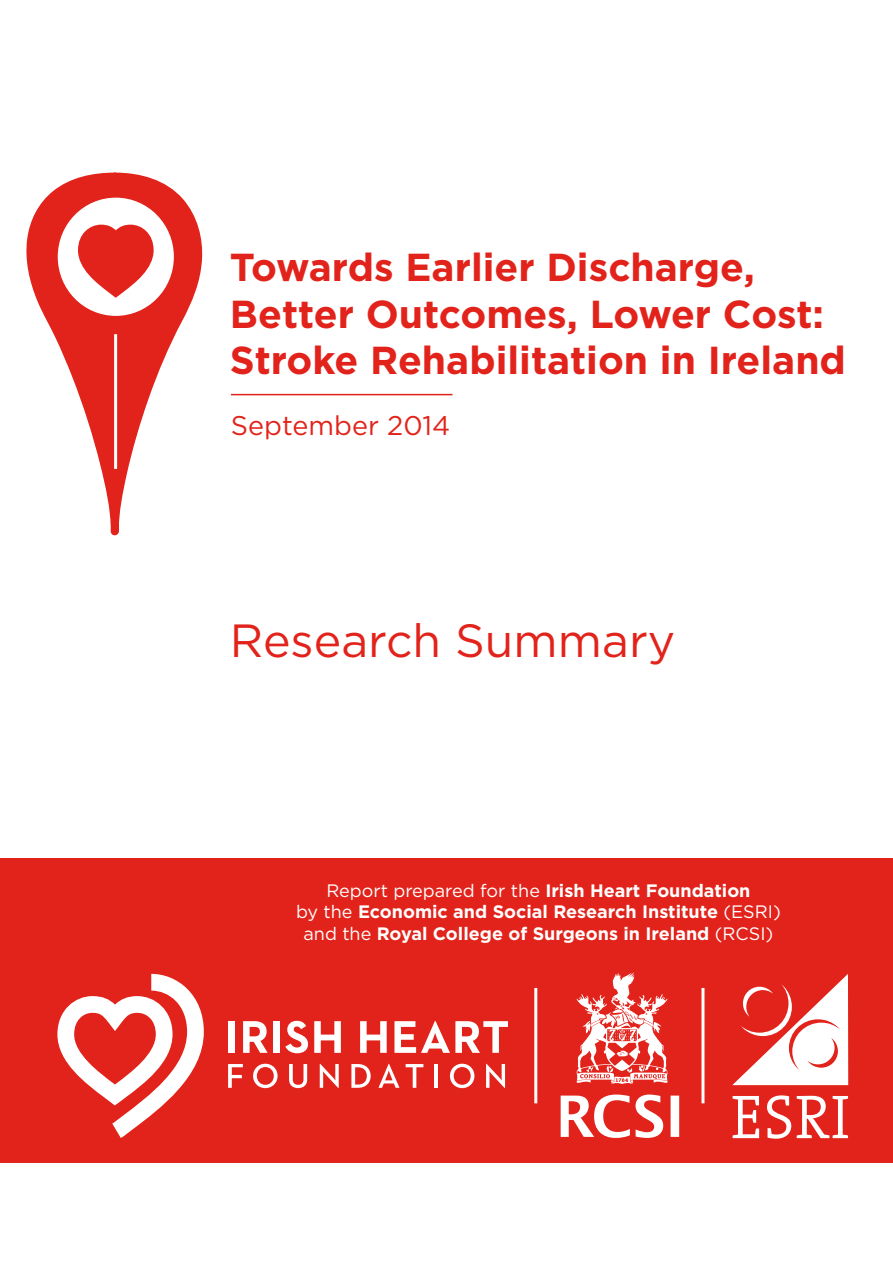
<style>
.page{position:relative;width:893px;height:1263px;background:#fff}
.page>*{position:absolute;margin:0;border:0;box-sizing:border-box;transform-origin:0 0}
.t1{font:46.5px "Gotham";color:#e2231b}
.t2{font:700 39px/46.8px "Gotham";color:#e2231b}
.t3{font:27px "Gotham";color:#e2231b}
.t4{font:700 18px/21.6px "Gotham";color:#fff;text-align:center}
.s1{font-weight:400}
</style>
<div class="page">
<div style="left:0;top:858px;width:893px;height:304px;background:#e2231b"></div>
<svg style="left:733px;top:1096px;width:26px;height:42px"></svg>
<svg style="left:767px;top:1095px;width:24px;height:44px"></svg>
<svg style="left:797px;top:1096px;width:51px;height:42px"></svg>
<svg style="left:732px;top:974px;width:116px;height:111px"></svg>
<hr style="left:231px;top:394px;width:221px;height:1px;background:#e2231b">
<svg style="left:26px;top:172px;width:177px;height:802px"></svg>
<div style="left:58px;top:198px;width:115px;height:117px;background:#fff;border-radius:50%"></div>
<div style="left:58px;top:198px;width:116px;height:118px;border:2px solid #fff;border-radius:50%"></div>
<hr style="left:114px;top:334px;width:3px;height:135px;background:#fff">
<svg style="left:78px;top:225px;width:76px;height:73px"></svg>
<svg style="left:57px;top:974px;width:147px;height:164px"></svg>
<div style="left:229px;top:1021px;width:6px;height:32px;background:#fff"></div>
<svg style="left:243px;top:1021px;width:25px;height:32px"></svg>
<div style="left:274px;top:1021px;width:6px;height:32px;background:#fff"></div>
<svg style="left:285px;top:1021px;width:23px;height:32px"></svg>
<svg style="left:314px;top:1021px;width:27px;height:32px"></svg>
<svg style="left:360px;top:1021px;width:27px;height:32px"></svg>
<svg style="left:394px;top:1021px;width:114px;height:32px"></svg>
<svg style="left:228px;top:1064px;width:15px;height:24px"></svg>
<svg style="left:253px;top:1064px;width:25px;height:24px"></svg>
<svg style="left:289px;top:1064px;width:18px;height:24px"></svg>
<svg style="left:320px;top:1064px;width:19px;height:24px"></svg>
<svg style="left:351px;top:1064px;width:20px;height:24px"></svg>
<svg style="left:378px;top:1064px;width:21px;height:24px"></svg>
<svg style="left:406px;top:1064px;width:17px;height:24px"></svg>
<hr style="left:434px;top:1064px;width:4px;height:24px;background:#fff">
<svg style="left:450px;top:1064px;width:24px;height:24px"></svg>
<svg style="left:486px;top:1064px;width:19px;height:24px"></svg>
<hr style="left:534px;top:988px;width:3px;height:115px;background:#fff">
<hr style="left:701px;top:988px;width:3px;height:115px;background:#fff">
<svg style="left:561px;top:1094px;width:118px;height:44px"></svg>
<svg style="left:576px;top:972px;width:92px;height:112px"></svg>
<h2 class="t2" style="left:230px;top:243px;width:617px">Towards Earlier Discharge,<br>Better Outcomes, Lower Cost:<br>Stroke Rehabilitation in Ireland</h2>
<h3 class="t3" style="left:231px;top:408px;width:221px">September 2014</h3>
<h1 class="t1" style="left:230px;top:611px;width:447px">Research Summary</h1>
<p class="t4" style="left:296px;top:879px;width:486px"><span class="s1">Report prepared for the</span> Irish Heart Foundation<br><span class="s1">by the</span> Economic and Social Research Institute <span class="s1">(ESRI) and the</span> Royal College of Surgeons in Ireland <span class="s1">(RCSI)</span></p>
</div>
